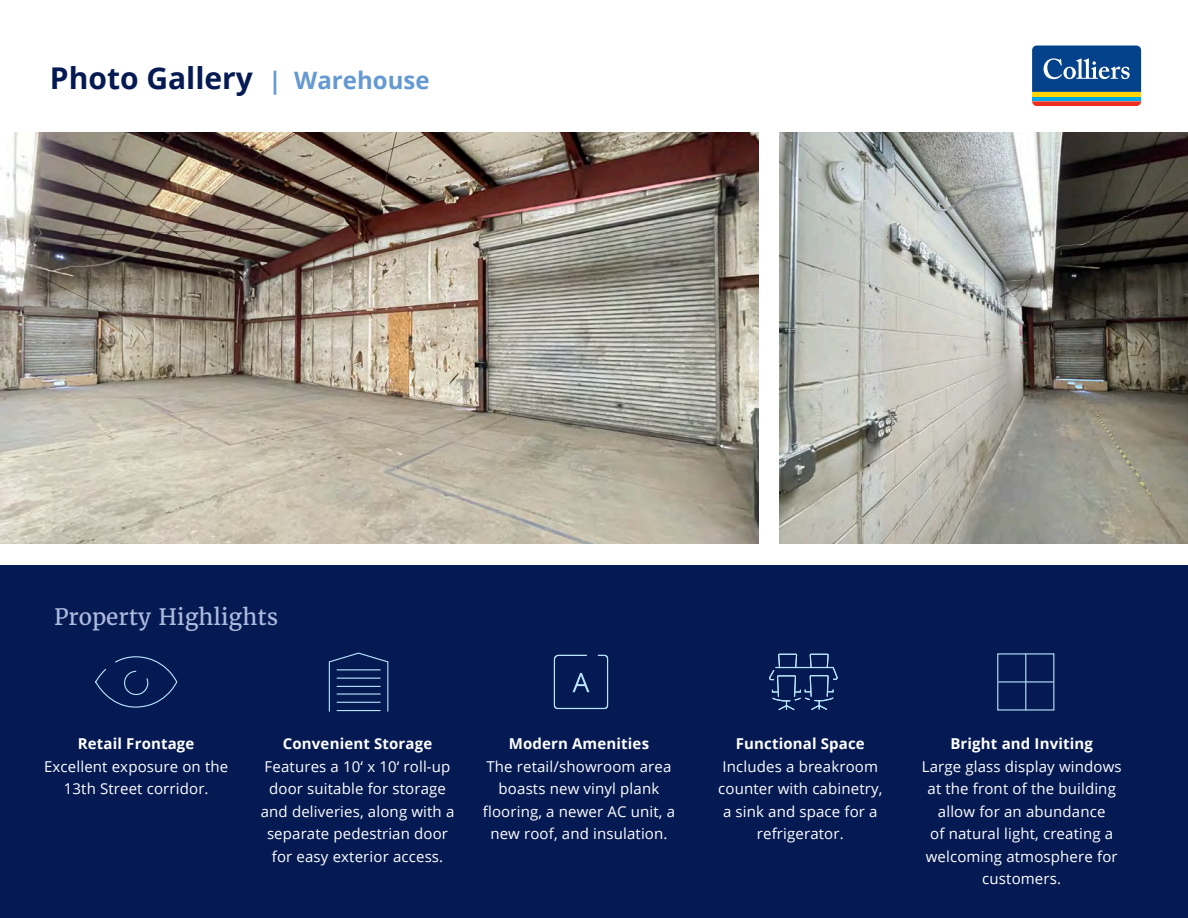
<style>
.page{position:relative;width:1188px;height:918px;background:#fff}
.page>*{position:absolute;margin:0;border:0;box-sizing:border-box;transform-origin:0 0}
.t1{font:700 30px "Open Sans";color:#051a53}
.t2{font:22.5px "Merriweather";color:#acbade}
.t3{font:15px/22.5px "Open Sans";letter-spacing:.01em;color:#fff;text-align:center}
.t4{font:700 15px "Open Sans";letter-spacing:.01em;color:#fff}
.s1{font-size:24px;color:#6599d1}
</style>
<div class="page">
<img style="left:0;top:133px;width:759px;height:410px">
<img style="left:779px;top:133px;width:409px;height:410px">
<div style="left:0;top:566px;width:1188px;height:352px;background:#051a53"></div>
<svg style="left:95px;top:656px;width:83px;height:52px"></svg>
<svg style="left:328px;top:652px;width:61px;height:60px"></svg>
<svg style="left:553px;top:654px;width:56px;height:56px"></svg>
<div style="left:997px;top:653px;width:57px;height:58px;border:1px solid #b9e5fa"></div>
<hr style="left:998px;top:681px;width:55px;height:2px;background:#b9e5fa">
<hr style="left:1025px;top:654px;width:1px;height:56px;background:#b9e5fa">
<svg style="left:769px;top:653px;width:69px;height:58px"></svg>
<svg style="left:1032px;top:45px;width:110px;height:61px;background:#45678b"></svg>
<h1 class="t1" style="left:50px;top:56px;width:381px">Photo Gallery <span class="s1">| Warehouse</span></h1>
<h2 class="t2" style="left:54px;top:603px;width:226px">Property Highlights</h2>
<p class="t4" style="left:78px;top:733px;width:118px">Retail Frontage</p>
<p class="t3" style="left:44px;top:755px;width:186px">Excellent exposure on the<br>13th Street corridor.</p>
<p class="t4" style="left:283px;top:733px;width:151px">Convenient Storage</p>
<p class="t3" style="left:261px;top:755px;width:195px">Features a 10‘ x 10‘ roll-up door suitable for storage and deliveries, along with a separate pedestrian door for easy exterior access.</p>
<p class="t4" style="left:509px;top:733px;width:142px">Modern Amenities</p>
<p class="t3" style="left:483px;top:755px;width:194px">The retail/showroom area boasts new vinyl plank flooring, a newer AC unit, a new roof, and insulation.</p>
<p class="t4" style="left:736px;top:733px;width:131px">Functional Space</p>
<p class="t3" style="left:718px;top:755px;width:166px">Includes a breakroom counter with cabinetry, a sink and space for a refrigerator.</p>
<p class="t4" style="left:950px;top:733px;width:144px">Bright and Inviting</p>
<p class="t3" style="left:922px;top:755px;width:201px">Large glass display windows at the front of the building allow for an abundance<br>of natural light, creating a welcoming atmosphere for customers.</p>
</div>
